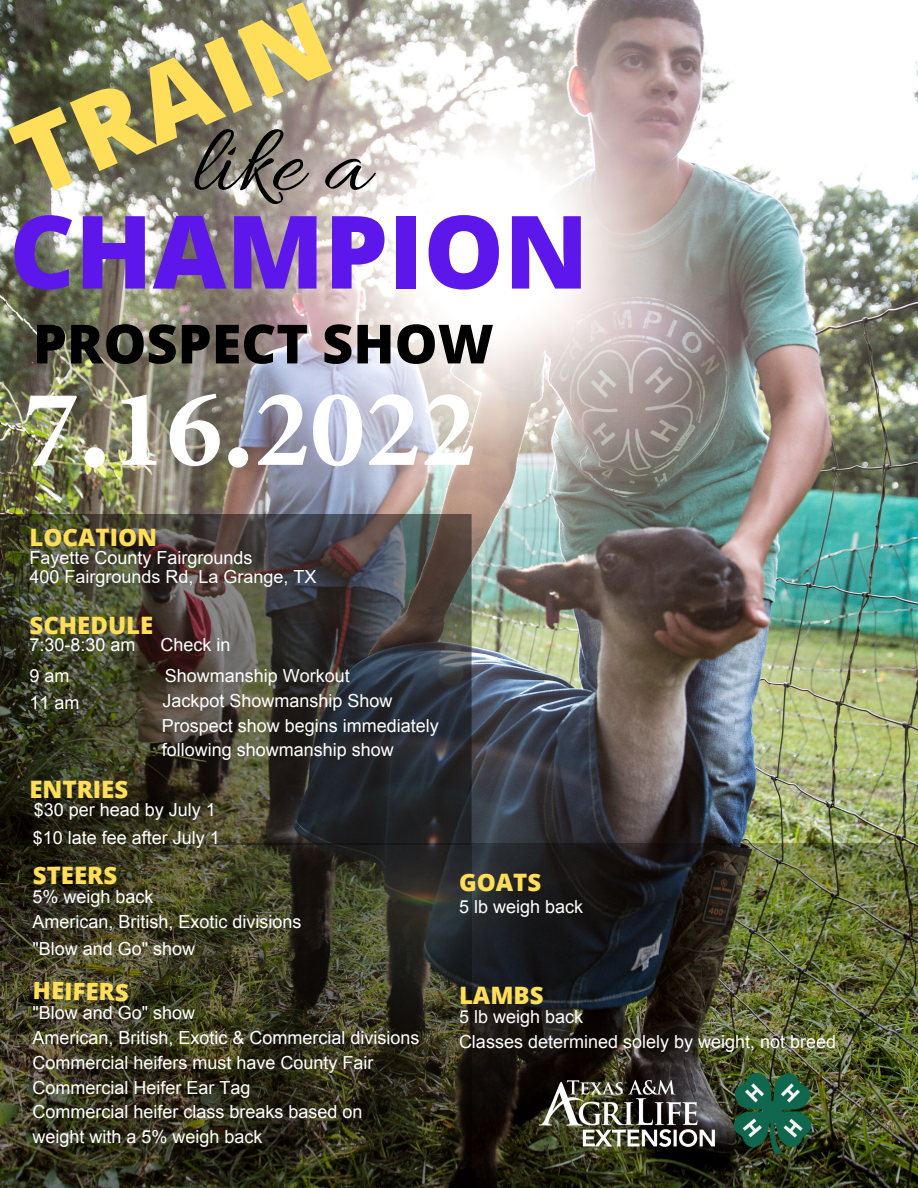
<style>
.page{position:relative;width:918px;height:1188px;background:#fff}
.page>*{position:absolute;margin:0;border:0;box-sizing:border-box;transform-origin:0 0}
.t1{font:700 111px "Minion Pro";color:#fff}
.t2{font:800 104.4px "Open Sans";color:#ffde59}
.t3{font:800 101.4px "Open Sans";color:#5e17eb}
.t4{font:98.7px "Allura";color:#000}
.t5{font:800 54px "Open Sans";color:#000}
.t6{font:800 24px "Open Sans";color:#ffde59}
.t7{font:18px/24.8px "Arial";color:#fff}
.s1{font-family:"Abadi";font-weight:800;font-stretch:condensed}
</style>
<div class="page">
<img style="left:0;top:0;width:918px;height:843px">
<img style="left:0;top:514px;width:471px;height:329px">
<img style="left:0;top:843px;width:918px;height:345px">
<img style="left:539px;top:1081px;width:176px;height:65px">
<img style="left:734px;top:1073px;width:79px;height:80px">
<h2 class="t2" style="left:-9px;top:95px;width:333px;rotate:-23deg">TRAIN</h2>
<h3 class="t4" style="left:192px;top:109px;width:179px">like a</h3>
<h3 class="t3" style="left:9px;top:180px;width:581px">CHAMPION</h3>
<h3 class="t5" style="left:33px;top:306px;width:462px">PROSPECT SHOW</h3>
<h1 class="t1" style="left:23px;top:351px;width:455px">7<span class="s1">.</span>16<span class="s1">.</span>2022</h1>
<h3 class="t6" style="left:30px;top:521px;width:129px">LOCATION</h3>
<p class="t7" style="left:30px;top:548px;width:289px;line-height:19.5px">Fayette County Fairgrounds<br>400 Fairgrounds Rd, La Grange, TX</p>
<h3 class="t6" style="left:30px;top:608px;width:125px">SCHEDULE</h3>
<p class="t7" style="left:30px;top:633px;width:108px">7:30-8:30 am</p>
<p class="t7" style="left:161px;top:633px;width:72px">Check in</p>
<p class="t7" style="left:30px;top:664px;width:42px">9 am</p>
<p class="t7" style="left:165px;top:664px;width:187px">Showmanship Workout</p>
<p class="t7" style="left:30px;top:690px;width:52px">11 am</p>
<p class="t7" style="left:162px;top:688px;width:279px">Jackpot Showmanship Show<br>Prospect show begins immediately following showmanship show</p>
<h3 class="t6" style="left:29px;top:772px;width:100px">ENTRIES</h3>
<p class="t7" style="left:33px;top:795px;width:189px;line-height:28.5px">$30 per head by July 1 $10 late fee after July 1</p>
<h3 class="t6" style="left:33px;top:859px;width:86px">STEERS</h3>
<p class="t7" style="left:32px;top:885px;width:271px">5% weigh back<br>American, British, Exotic divisions</p>
<p class="t7" style="left:32px;top:936px;width:164px">"Blow and Go" show</p>
<h3 class="t6" style="left:33px;top:973px;width:98px;rotate:1deg">HEIFERS</h3>
<p class="t7" style="left:32px;top:1001px;width:389px">"Blow and Go" show<br>American, British, Exotic &amp; Commercial divisions Commercial heifers must have County Fair Commercial Heifer Ear Tag<br>Commercial heifer class breaks based on<br>weight with a 5% weigh back</p>
<h3 class="t6" style="left:459px;top:865px;width:84px">GOATS</h3>
<p class="t7" style="left:459px;top:894px;width:126px">5 lb weigh back</p>
<h3 class="t6" style="left:459px;top:978px;width:86px">LAMBS</h3>
<p class="t7" style="left:459px;top:1005px;width:379px">5 lb weigh back<br>Classes determined solely by weight, not breed</p>
</div>
